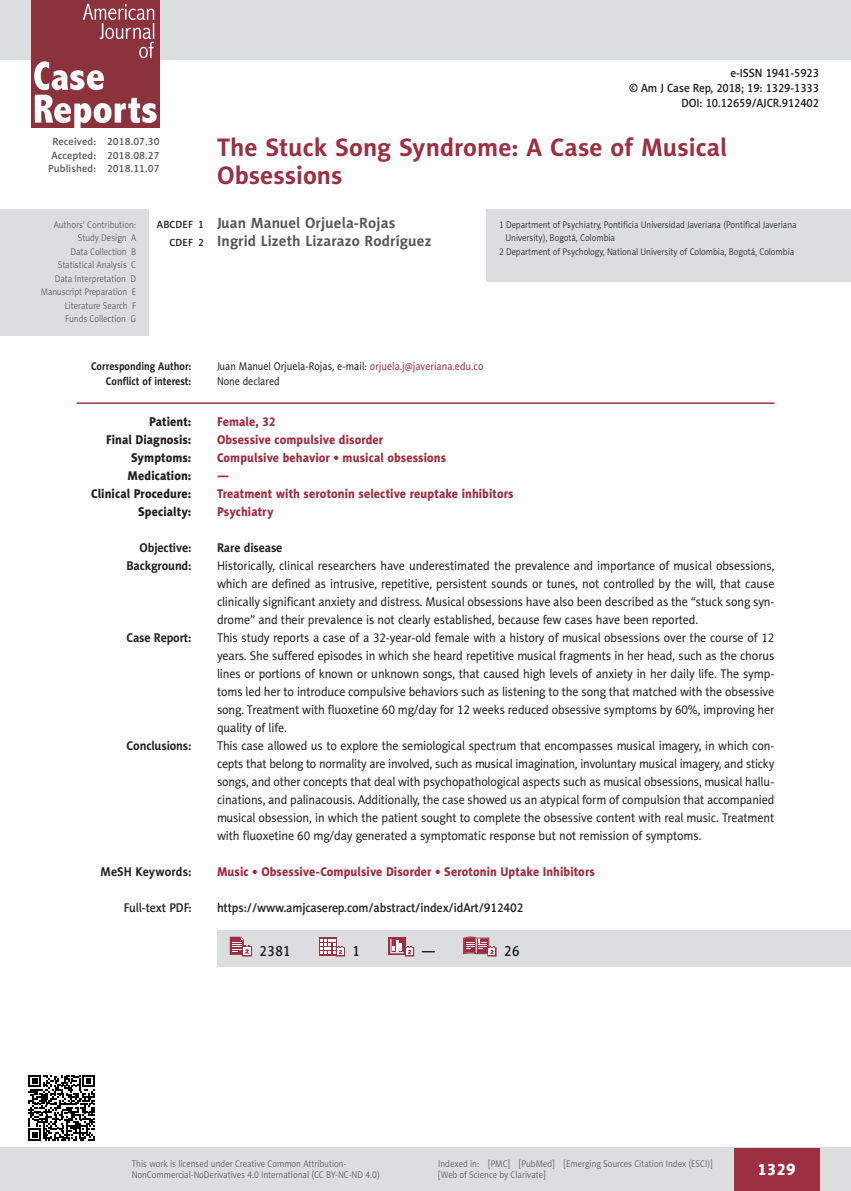
<style>
.page{position:relative;width:851px;height:1191px;background:#fff}
.page>*{position:absolute;margin:0;border:0;box-sizing:border-box;transform-origin:0 0}
.AJCR_Tytul{font:700 25.5px/28.5px "Naomi Sans EFN";color:#9d2f42}
.t1{font:16.5px "Naomi Sans EFN Heavy";color:#fff}
.AJCR_Autorzy{font:700 15px "Naomi Sans EFN";letter-spacing:.01em;color:#57585a}
.AJCR_dane{font:15px "Naomi Sans EFN Medium";letter-spacing:.03em;color:#231f20;scale:.9 1}
.AJCR_Summary_body{font:12.75px/18px "Naomi Sans EFN";letter-spacing:-.01em;color:#231f20;text-align:justify;scale:.95 1}
.AJCR_keywords{font:12.75px "Naomi Sans EFN Heavy";letter-spacing:.005em;color:#9d2f42;scale:.95 1}
.AJCR_keywords-2{font:12.75px "Naomi Sans EFN Heavy";letter-spacing:.005em;color:#231f20;scale:.95 1}
.AJCR_full_text_pdf{font:12.75px "Naomi Sans EFN Medium";letter-spacing:-.01em;color:#231f20;scale:.95 1}
.AJCR_Summary_body-2{font:700 12.75px "Naomi Sans EFN";letter-spacing:-.01em;color:#231f20;scale:.95 1}
.AJCR_keywords-3{font:700 12.75px "Naomi Sans EFN";letter-spacing:.005em;color:#231f20;scale:.95 1}
.AJCR_full_text_pdf-2{font:12px "Naomi Sans EFN Medium";letter-spacing:-.01em;color:#231f20;scale:.95 1}
.AJCR_Adres{font:11.25px "Naomi Sans EFN";color:#231f20;scale:.9 1}
.AJCR_Adres-2{font:700 11.25px "Naomi Sans EFN";color:#231f20;scale:.9 1}
.t2{font:10.5px "Naomi Sans EFN Medium";letter-spacing:.01em;color:#57585a}
.t3{font:9.75px/11.2px "Naomi Sans EFN Light";color:#57585a;scale:.9 1}
.AJCR_Afiliacja{font:9.75px/13.5px "Naomi Sans EFN Light";color:#231f20;scale:.9 1}
.s1{font-family:"Naomi Sans EFN Medium";font-weight:400;font-size:10.5px;color:#231f20}
.s2{color:#9d2f42}
</style>
<div class="page">
<div style="left:217px;top:930px;width:633px;height:36px;background:#dcdddf"></div>
<svg style="left:230px;top:936px;width:22px;height:20px"></svg>
<div style="left:319px;top:937px;width:17px;height:18px;background:#9d2f42"></div>
<svg style="left:320px;top:938px;width:25px;height:18px"></svg>
<div style="left:388px;top:937px;width:18px;height:18px;background:#9d2f42"></div>
<svg style="left:390px;top:939px;width:24px;height:17px"></svg>
<svg style="left:463px;top:936px;width:33px;height:20px"></svg>
<hr style="left:77px;top:402px;width:697px;height:2px;background:#9d2f42">
<div style="left:0;top:210px;width:149px;height:126px;background:#dcdddf"></div>
<div style="left:486px;top:210px;width:364px;height:72px;background:#dcdddf"></div>
<svg style="left:28px;top:1075px;width:67px;height:66px"></svg>
<div style="left:0;top:1148px;width:850px;height:43px;background:#dcdddf"></div>
<div style="left:733px;top:1147px;width:86px;height:43px;background:#9d2f42"></div>
<div style="left:0;top:0;width:850px;height:60px;background:#dcdddf"></div>
<img style="left:32px;top:0;width:127px;height:127px">
<p class="AJCR_full_text_pdf-2" style="left:730px;top:66px;width:95px">e-ISSN 1941-5923</p>
<p class="AJCR_full_text_pdf-2" style="left:629px;top:81px;width:201px">© Am J Case Rep, 2018; 19: 1329-1333</p>
<p class="AJCR_full_text_pdf-2" style="left:681px;top:96px;width:146px">DOI: 10.12659/AJCR.912402</p>
<p class="AJCR_Tytul" style="left:217px;top:133px;width:511px">The Stuck Song Syndrome: A Case of Musical<br>Obsessions</p>
<p class="AJCR_Autorzy" style="left:157px;top:214px;width:240px"><span class="s1">ABCDEF 1</span> Juan Manuel Orjuela-Rojas</p>
<p class="AJCR_Autorzy" style="left:170px;top:232px;width:263px"><span class="s1">CDEF 2</span> Ingrid Lizeth Lizarazo Rodríguez</p>
<p class="t2" style="left:52px;top:136px;width:109px">Received: 2018.07.30</p>
<p class="t2" style="left:51px;top:149px;width:110px">Accepted: 2018.08.27</p>
<p class="t2" style="left:48px;top:163px;width:113px">Published: 2018.11.07</p>
<p class="AJCR_Afiliacja" style="left:505px;top:218px;width:325px;text-indent:-6px">1 Department of Psychiatry, Pontificia Universidad Javeriana (Pontifical Javeriana<br>University), Bogotá, Colombia</p>
<p class="AJCR_Afiliacja" style="left:499px;top:245px;width:329px">2 Department of Psychology, National University of Colombia, Bogotá, Colombia</p>
<p class="t3" style="left:54px;top:219px;width:93px">Authors’ Contribution:</p>
<p class="t3" style="left:78px;top:232px;width:66px">Study Design A</p>
<p class="t3" style="left:70px;top:246px;width:74px">Data Collection B</p>
<p class="t3" style="left:58px;top:259px;width:89px">Statistical Analysis C</p>
<p class="t3" style="left:55px;top:273px;width:92px">Data Interpretation D</p>
<p class="t3" style="left:41px;top:286px;width:107px">Manuscript Preparation E</p>
<p class="t3" style="left:65px;top:300px;width:81px">Literature Search F</p>
<p class="t3" style="left:65px;top:313px;width:80px">Funds Collection G</p>
<p class="AJCR_Adres-2" style="left:91px;top:359px;width:113px">Corresponding Author:</p>
<p class="AJCR_Adres" style="left:217px;top:359px;width:297px">Juan Manuel Orjuela-Rojas, e-mail: <span class="s2">orjuela.j@javeriana.edu.co</span></p>
<p class="AJCR_Adres-2" style="left:106px;top:375px;width:97px">Conflict of interest:</p>
<p class="AJCR_Adres" style="left:217px;top:375px;width:71px">None declared</p>
<p class="AJCR_keywords-2" style="left:149px;top:414px;width:46px">Patient:</p>
<p class="AJCR_keywords" style="left:217px;top:414px;width:63px">Female, 32</p>
<p class="AJCR_keywords-2" style="left:106px;top:432px;width:91px">Final Diagnosis:</p>
<p class="AJCR_keywords" style="left:217px;top:432px;width:176px">Obsessive compulsive disorder</p>
<p class="AJCR_keywords-2" style="left:131px;top:450px;width:65px">Symptoms:</p>
<p class="AJCR_keywords" style="left:217px;top:450px;width:243px">Compulsive behavior • musical obsessions</p>
<p class="AJCR_keywords-2" style="left:128px;top:468px;width:69px">Medication:</p>
<p class="AJCR_keywords" style="left:217px;top:468px;width:14px">—</p>
<p class="AJCR_keywords-2" style="left:91px;top:486px;width:107px">Clinical Procedure:</p>
<p class="AJCR_keywords" style="left:217px;top:486px;width:314px">Treatment with serotonin selective reuptake inhibitors</p>
<p class="AJCR_keywords-2" style="left:138px;top:504px;width:58px">Specialty:</p>
<p class="AJCR_keywords" style="left:217px;top:504px;width:61px">Psychiatry</p>
<p class="AJCR_Summary_body-2" style="left:139px;top:540px;width:56px">Objective:</p>
<p class="AJCR_Summary_body-2" style="left:217px;top:540px;width:70px">Rare disease</p>
<p class="AJCR_Summary_body-2" style="left:126px;top:558px;width:70px">Background:</p>
<p class="AJCR_Summary_body" style="left:217px;top:557px;width:588px">Historically, clinical researchers have underestimated the prevalence and importance of musical obsessions, which are defined as intrusive, repetitive, persistent sounds or tunes, not controlled by the will, that cause clinically significant anxiety and distress. Musical obsessions have also been described as the “stuck song syn&shy;drome” and their prevalence is not clearly established, because few cases have been reported.</p>
<p class="AJCR_Summary_body-2" style="left:126px;top:630px;width:70px">Case Report:</p>
<p class="AJCR_Summary_body" style="left:217px;top:629px;width:588px">This study reports a case of a 32-year-old female with a history of musical obsessions over the course of 12 years. She suffered episodes in which she heard repetitive musical fragments in her head, such as the chorus lines or portions of known or unknown songs, that caused high levels of anxiety in her daily life. The symp&shy;toms led her to introduce compulsive behaviors such as listening to the song that matched with the obsessive song. Treatment with fluoxetine 60 mg/day for 12 weeks reduced obsessive symptoms by 60%, improving her quality of life.</p>
<p class="AJCR_Summary_body-2" style="left:127px;top:738px;width:70px">Conclusions:</p>
<p class="AJCR_Summary_body" style="left:217px;top:737px;width:588px">This case allowed us to explore the semiological spectrum that encompasses musical imagery, in which con&shy;cepts that belong to normality are involved, such as musical imagination, involuntary musical imagery, and sticky songs, and other concepts that deal with psychopathological aspects such as musical obsessions, musical hallu&shy;cinations, and palinacousis. Additionally, the case showed us an atypical form of compulsion that accompanied musical obsession, in which the patient sought to complete the obsessive content with real music. Treatment with fluoxetine 60 mg/day generated a symptomatic response but not remission of symptoms.</p>
<p class="AJCR_keywords-3" style="left:100px;top:864px;width:97px">MeSH Keywords:</p>
<p class="AJCR_keywords" style="left:217px;top:864px;width:399px">Music • Obsessive-Compulsive Disorder • Serotonin Uptake Inhibitors</p>
<p class="AJCR_full_text_pdf" style="left:124px;top:900px;width:73px">Full-text PDF:</p>
<p class="AJCR_full_text_pdf" style="left:217px;top:900px;width:324px">https://www.amjcaserep.com/abstract/index/idArt/912402</p>
<p class="AJCR_dane" style="left:259px;top:942px;width:36px">2381</p>
<p class="AJCR_dane" style="left:352px;top:942px;width:10px">1</p>
<p class="AJCR_dane" style="left:421px;top:942px;width:16px">—</p>
<p class="AJCR_dane" style="left:504px;top:942px;width:19px">26</p>
<p class="t3" style="left:132px;top:1158px;width:277px">This work is licensed under Creative Common Attribution-<br>NonCommercial-NoDerivatives 4.0 International (CC BY-NC-ND 4.0)</p>
<p class="t3" style="left:438px;top:1158px;width:306px">Indexed in: [PMC] [PubMed] [Emerging Sources Citation Index (ESCI)] [Web of Science by Clarivate]</p>
<p class="t1" style="left:757px;top:1159px;width:40px">1329</p>
</div>
